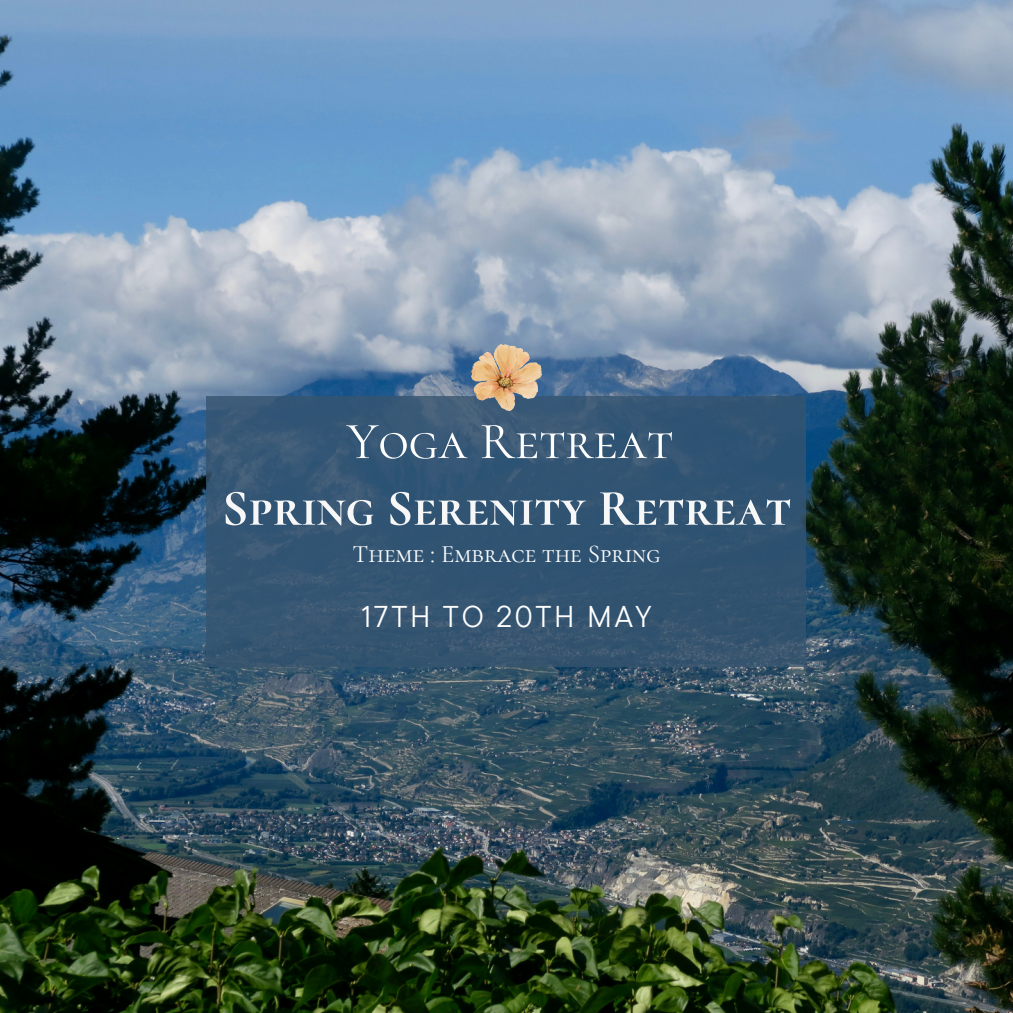
<style>
.page{position:relative;width:1013px;height:1013px;background:#fff}
.page>*{position:absolute;margin:0;border:0;box-sizing:border-box;transform-origin:0 0}
.t1{font:52.5px "Cormorant SC";color:#fff}
.t2{font:700 51.75px "Cormorant SC";color:#f7f7f7}
.t3{font:30px "TT Commons Pro";letter-spacing:.09em;color:#fff}
.t4{font:25px "Cormorant SC";color:#fff}
</style>
<div class="page">
<img style="left:0;top:0;width:1012px;height:1012px">
<div style="left:207px;top:396px;width:599px;height:270px;background:#36546f"></div>
<img style="left:471px;top:345px;width:70px;height:65px">
<p class="t1" style="left:346px;top:409px;width:328px">Yoga Retreat</p>
<p class="t2" style="left:222px;top:477px;width:571px">Spring Serenity Retreat</p>
<h3 class="t4" style="left:352px;top:539px;width:309px">Theme : Embrace the Spring</h3>
<h1 class="t3" style="left:361px;top:597px;width:292px">17TH TO 20TH MAY</h1>
</div>
